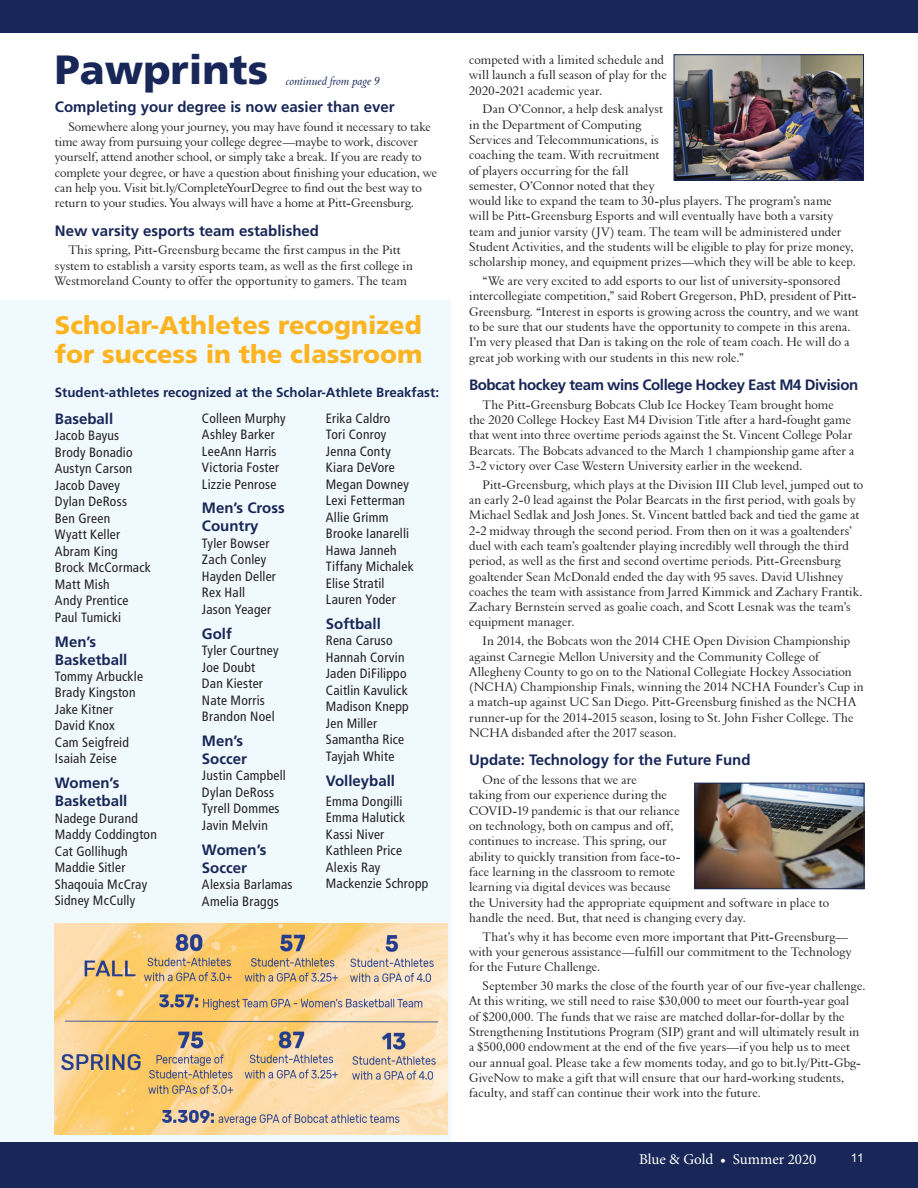
<style>
.page{position:relative;width:918px;height:1188px;background:#fff}
.page>*{position:absolute;margin:0;border:0;box-sizing:border-box;transform-origin:0 0}
.t1{font:900 40.8px "Frutiger";color:#182757}
.t2{font:900 25.35px/28.2px "Frutiger";color:#fcb423}
.t3{font:700 15px/18px "Frutiger";color:#182757}
.t4{font:700 15px "Frutiger";letter-spacing:-.03em;color:#182757}
.t5{font:15px "Minion Pro";color:#fff}
.t6{font:condensed 13.5px/16.5px "Frutiger";letter-spacing:.015em;color:#231f20}
.t7{font:700 13.35px "Frutiger";color:#182757}
.t8{font:12.75px/15.3px "Aldine 401 BT Roman A";letter-spacing:.005em;color:#231f20}
.t9{font:12px "Aldine 401 BT Italic A";letter-spacing:.01em;color:#182757}
.t10{font:12px "Arial";color:#fff}
</style>
<div class="page">
<div style="left:0;top:300px;width:450px;height:845px;background:#f0f9fd"></div>
<div style="left:0;top:1142px;width:918px;height:46px;background:#182757"></div>
<div style="left:0;top:0;width:918px;height:32px;background:#182757"></div>
<img style="left:696px;top:785px;width:166px;height:102px">
<div style="left:694px;top:783px;width:170px;height:106px;border:1px solid #182757"></div>
<img style="left:676px;top:56px;width:186px;height:123px">
<div style="left:674px;top:54px;width:190px;height:127px;border:1px solid #182757"></div>
<img style="left:55px;top:923px;width:393px;height:212px">
<h1 class="t1" style="left:55px;top:45px;width:215px">Pawprints</h1>
<p class="t9" style="left:286px;top:74px;width:95px">continued from page 9</p>
<p class="t3" style="left:55px;top:98px;width:341px">Completing your degree is now easier than ever</p>
<p class="t8" style="left:55px;top:119px;width:384px;text-indent:14px">Somewhere along your journey, you may have found it necessary to take time away from pursuing your college degree—maybe to work, discover yourself, attend another school, or simply take a break. If you are ready to complete your degree, or have a question about finishing your education, we can help you. Visit bit.ly/CompleteYourDegree to find out the best way to return to your studies. You always will have a home at Pitt-Greensburg.</p>
<p class="t3" style="left:55px;top:222px;width:266px">New varsity esports team established</p>
<p class="t8" style="left:55px;top:242px;width:360px;text-align:center">This spring, Pitt-Greensburg became the first campus in the Pitt system to establish a varsity esports team, as well as the first college in<br>Westmoreland County to offer the opportunity to gamers. The team</p>
<h2 class="t2" style="left:55px;top:311px;width:369px">Scholar-Athletes recognized for success in the classroom</h2>
<p class="t7" style="left:55px;top:384px;width:386px">Student-athletes recognized at the Scholar-Athlete Breakfast:</p>
<p class="t3" style="left:55px;top:410px;width:60px">Baseball</p>
<p class="t6" style="left:55px;top:427px;width:98px">Jacob Bayus<br>Brody Bonadio<br>Austyn Carson<br>Jacob Davey<br>Dylan DeRoss<br>Ben Green<br>Wyatt Keller<br>Abram King<br>Brock McCormack<br>Matt Mish<br>Andy Prentice<br>Paul Tumicki</p>
<p class="t3" style="left:55px;top:632px;width:74px">Men’s<br>Basketball</p>
<p class="t6" style="left:55px;top:668px;width:90px">Tommy Arbuckle<br>Brady Kingston<br>Jake Kitner<br>David Knox<br>Cam Seigfreid<br>Isaiah Zeise</p>
<p class="t3" style="left:55px;top:774px;width:74px">Women’s<br>Basketball</p>
<p class="t6" style="left:55px;top:810px;width:104px">Nadege Durand<br>Maddy Coddington<br>Cat Gollihugh<br>Maddie Sitler<br>Shaqouia McCray<br>Sidney McCully</p>
<p class="t6" style="left:202px;top:410px;width:85px">Colleen Murphy<br>Ashley Barker<br>LeeAnn Harris<br>Victoria Foster<br>Lizzie Penrose</p>
<p class="t3" style="left:202px;top:499px;width:84px">Men’s Cross<br>Country</p>
<p class="t6" style="left:202px;top:535px;width:75px">Tyler Bowser<br>Zach Conley<br>Hayden Deller<br>Rex Hall<br>Jason Yeager</p>
<p class="t3" style="left:202px;top:624px;width:31px">Golf</p>
<p class="t6" style="left:202px;top:642px;width:78px">Tyler Courtney<br>Joe Doubt<br>Dan Kiester<br>Nate Morris<br>Brandon Noel</p>
<p class="t3" style="left:202px;top:732px;width:46px">Men’s<br>Soccer</p>
<p class="t6" style="left:202px;top:768px;width:85px">Justin Campbell<br>Dylan DeRoss<br>Tyrell Dommes<br>Javin Melvin</p>
<p class="t3" style="left:202px;top:840px;width:66px">Women’s<br>Soccer</p>
<p class="t6" style="left:202px;top:876px;width:92px">Alexsia Barlamas<br>Amelia Braggs</p>
<p class="t6" style="left:326px;top:410px;width:89px">Erika Caldro<br>Tori Conroy<br>Jenna Conty<br>Kiara DeVore<br>Megan Downey<br>Lexi Fetterman<br>Allie Grimm<br>Brooke Ianarelli<br>Hawa Janneh<br>Tiffany Michalek<br>Elise Stratil<br>Lauren Yoder</p>
<p class="t3" style="left:326px;top:615px;width:57px">Softball</p>
<p class="t6" style="left:326px;top:633px;width:84px">Rena Caruso<br>Hannah Corvin<br>Jaden DiFilippo<br>Caitlin Kavulick<br>Madison Knepp<br>Jen Miller<br>Samantha Rice<br>Tayjah White</p>
<p class="t3" style="left:326px;top:771px;width:71px">Volleyball</p>
<p class="t6" style="left:326px;top:793px;width:104px">Emma Dongilli<br>Emma Halutick<br>Kassi Niver<br>Kathleen Price<br>Alexis Ray<br>Mackenzie Schropp</p>
<p class="t8" style="left:469px;top:52px;width:199px">competed with a limited schedule and will launch a full season of play for the<br>2020-2021 academic year.</p>
<p class="t8" style="left:469px;top:101px;width:388px;text-indent:14px">Dan O’Connor, a help desk analyst<br>in the Department of Computing<br>Services and Telecommunications, is<br>coaching the team. With recruitment<br>of players occurring for the fall<br>semester, O’Connor noted that they<br>would like to expand the team to 30-plus players. The program’s name<br>will be Pitt-Greensburg Esports and will eventually have both a varsity team and junior varsity (JV) team. The team will be administered under Student Activities, and the students will be eligible to play for prize money, scholarship money, and equipment prizes—which they will be able to keep.</p>
<p class="t8" style="left:469px;top:273px;width:391px;text-indent:14px">“We are very excited to add esports to our list of university-sponsored intercollegiate competition,” said Robert Gregerson, PhD, president of Pitt-Greensburg. “Interest in esports is growing across the country, and we want to be sure that our students have the opportunity to compete in this arena.<br>I’m very pleased that Dan is taking on the role of team coach. He will do a great job working with our students in this new role.”</p>
<p class="t4" style="left:469px;top:376px;width:391px">Bobcat hockey team wins College Hockey East M4 Division</p>
<p class="t8" style="left:469px;top:397px;width:387px;text-indent:14px">The Pitt-Greensburg Bobcats Club Ice Hockey Team brought home<br>the 2020 College Hockey East M4 Division Title after a hard-fought game that went into three overtime periods against the St. Vincent College Polar Bearcats. The Bobcats advanced to the March 1 championship game after a 3-2 victory over Case Western University earlier in the weekend.</p>
<p class="t8" style="left:469px;top:477px;width:396px;text-indent:14px">Pitt-Greensburg, which plays at the Division III Club level, jumped out to an early 2-0 lead against the Polar Bearcats in the first period, with goals by Michael Sedlak and Josh Jones. St. Vincent battled back and tied the game at 2-2 midway through the second period. From then on it was a goaltenders’ duel with each team’s goaltender playing incredibly well through the third period, as well as the first and second overtime periods. Pitt-Greensburg goaltender Sean McDonald ended the day with 95 saves. David Ulishney coaches the team with assistance from Jarred Kimmick and Zachary Frantik.<br>Zachary Bernstein served as goalie coach, and Scott Lesnak was the team’s equipment manager.</p>
<p class="t8" style="left:469px;top:633px;width:396px;text-indent:14px">In 2014, the Bobcats won the 2014 CHE Open Division Championship against Carnegie Mellon University and the Community College of Allegheny County to go on to the National Collegiate Hockey Association (NCHA) Championship Finals, winning the 2014 NCHA Founder’s Cup in a match-up against UC San Diego. Pitt-Greensburg finished as the NCHA runner-up for the 2014-2015 season, losing to St. John Fisher College. The NCHA disbanded after the 2017 season.</p>
<p class="t3" style="left:469px;top:751px;width:283px">Update: Technology for the Future Fund</p>
<p class="t8" style="left:469px;top:772px;width:362px;text-indent:14px">One of the lessons that we are<br>taking from our experience during the<br>COVID-19 pandemic is that our reliance<br>on technology, both on campus and off,<br>continues to increase. This spring, our<br>ability to quickly transition from face-to-<br>face learning in the classroom to remote<br>learning via digital devices was because<br>the University had the appropriate equipment and software in place to handle the need. But, that need is changing every day.</p>
<p class="t8" style="left:469px;top:929px;width:384px;text-indent:14px">That’s why it has become even more important that Pitt-Greensburg— with your generous assistance—fulfill our commitment to the Technology for the Future Challenge.</p>
<p class="t8" style="left:469px;top:978px;width:398px;text-indent:14px">September 30 marks the close of the fourth year of our five-year challenge.<br>At this writing, we still need to raise $30,000 to meet our fourth-year goal<br>of $200,000. The funds that we raise are matched dollar-for-dollar by the Strengthening Institutions Program (SIP) grant and will ultimately result in a $500,000 endowment at the end of the five years—if you help us to meet our annual goal. Please take a few moments today, and go to bit.ly/Pitt-Gbg-GiveNow to make a gift that will ensure that our hard-working students, faculty, and staff can continue their work into the future.</p>
<p class="t5" style="left:639px;top:1149px;width:179px">Blue &amp; Gold • Summer 2020</p>
<p class="t10" style="left:851px;top:1150px;width:15px">11</p>
</div>
